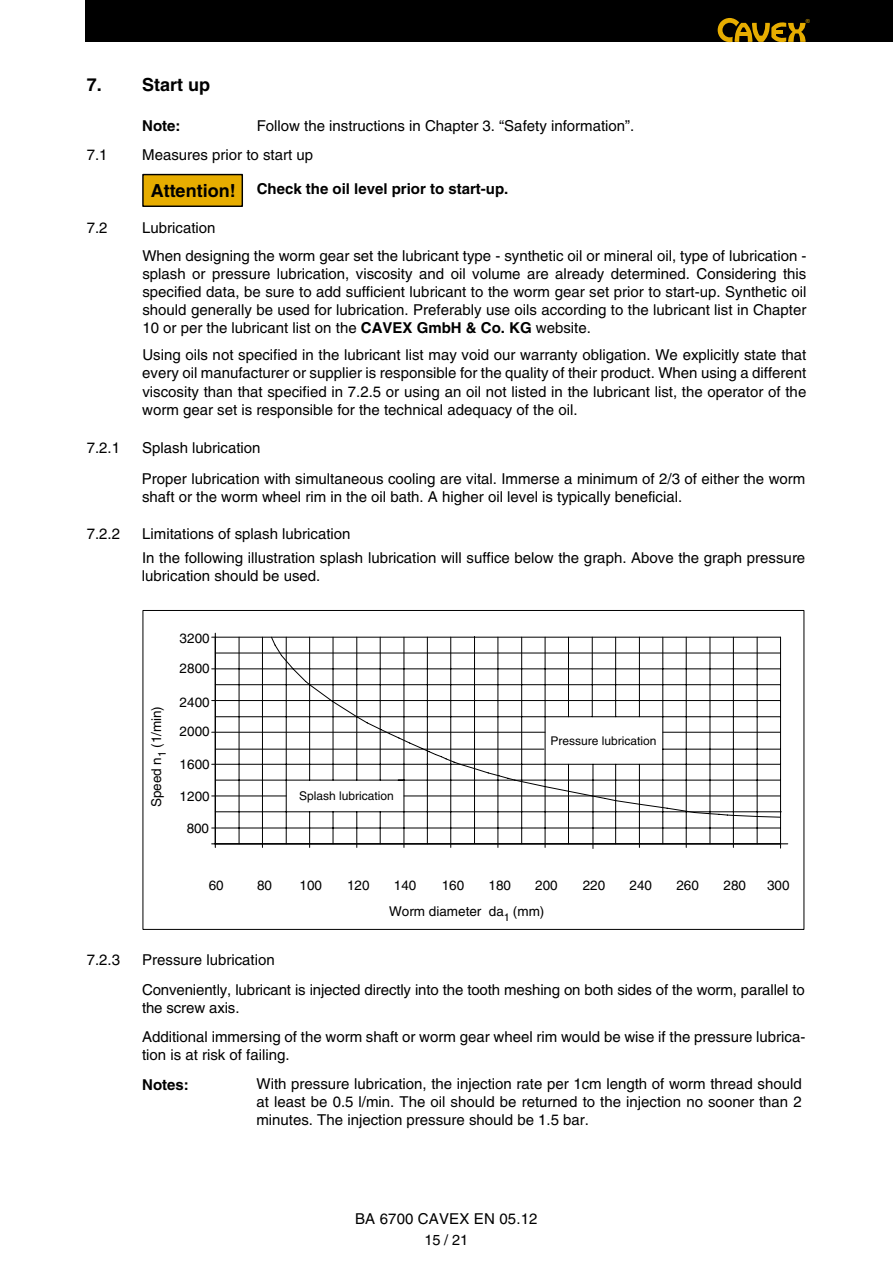
<style>
.page{position:relative;width:893px;height:1263px;background:#fff}
.page>*{position:absolute;margin:0;border:0;box-sizing:border-box;transform-origin:0 0}
.t1{font:700 18px "Helvetica";color:#000}
.t2{font:15px/18px "Helvetica";color:#000}
.t3{font:700 15px "Helvetica";color:#000}
.t4{font:14.55px "Helvetica";color:#000}
.t5{font:13.5px/29.5px "Helvetica";color:#000}
.t6{font:12px "Helvetica";color:#000}
.t7{font:5.7px "Arial";color:#e7ad00}
.s1{font-weight:700}
</style>
<div class="page">
<div style="left:142px;top:174px;width:101px;height:33px;background:#e7ad00;border:1px solid #000"></div>
<div style="left:85px;top:0;width:808px;height:42px;background:#000"></div>
<svg style="left:718px;top:18px;width:88px;height:25px"></svg>
<hr style="left:773px;top:30px;width:10px;height:4px;background:#e7ad00">
<svg style="left:143px;top:610px;width:661px;height:320px"></svg>
<p class="t1" style="left:87px;top:74px;width:125px">7. Start up</p>
<p class="t3" style="left:142px;top:117px;width:40px">Note:</p>
<p class="t2" style="left:257px;top:117px;width:379px">Follow the instructions in Chapter 3. “Safety information”.</p>
<p class="t2" style="left:87px;top:146px;width:22px">7.1</p>
<p class="t2" style="left:142px;top:146px;width:172px">Measures prior to start up</p>
<p class="t3" style="left:257px;top:180px;width:253px">Check the oil level prior to start-up.</p>
<p class="t2" style="left:87px;top:219px;width:22px">7.2</p>
<p class="t2" style="left:142px;top:219px;width:75px">Lubrication</p>
<p class="t1" style="left:151px;top:180px;width:86px">Attention!</p>
<p class="t7" style="left:806px;top:17px;width:6px">®</p>
<p class="t2" style="left:142px;top:247px;width:666px;text-align:justify">When designing the worm gear set the lubricant type - synthetic oil or mineral oil, type of lubrication - splash or pressure lubrication, viscosity and oil volume are already determined. Considering this specified data, be sure to add sufficient lubricant to the worm gear set prior to start-up. Synthetic oil should generally be used for lubrication. Preferably use oils according to the lubricant list in Chapter 10 or per the lubricant list on the <span class="s1">CAVEX GmbH &amp; Co. KG</span> website.</p>
<p class="t2" style="left:142px;top:346px;width:666px;text-align:justify">Using oils not specified in the lubricant list may void our warranty obligation. We explicitly state that every oil manufacturer or supplier is responsible for the quality of their product. When using a different viscosity than that specified in 7.2.5 or using an oil not listed in the lubricant list, the operator of the worm gear set is responsible for the technical adequacy of the oil.</p>
<p class="t2" style="left:87px;top:439px;width:35px">7.2.1</p>
<p class="t2" style="left:142px;top:439px;width:120px">Splash lubrication</p>
<p class="t2" style="left:142px;top:470px;width:665px">Proper lubrication with simultaneous cooling are vital. Immerse a minimum of 2/3 of either the worm shaft or the worm wheel rim in the oil bath. A higher oil level is typically beneficial.</p>
<p class="t2" style="left:87px;top:525px;width:35px">7.2.2</p>
<p class="t2" style="left:142px;top:525px;width:210px">Limitations of splash lubrication</p>
<p class="t2" style="left:142px;top:549px;width:665px">In the following illustration splash lubrication will suffice below the graph. Above the graph pressure lubrication should be used.</p>
<p class="t5" style="left:142px;top:807px;width:103px;rotate:-90deg">Speed n<sub>1</sub> (1/min)</p>
<p class="t5" style="left:180px;top:623px;width:32px">3200</p>
<p class="t5" style="left:180px;top:654px;width:32px">2800</p>
<p class="t5" style="left:180px;top:687px;width:32px">2400<br>2000</p>
<p class="t5" style="left:180px;top:750px;width:32px">1600</p>
<p class="t5" style="left:180px;top:781px;width:32px">1200</p>
<p class="t5" style="left:187px;top:814px;width:24px">800</p>
<p class="t6" style="left:299px;top:788px;width:96px">Splash lubrication</p>
<p class="t6" style="left:550px;top:733px;width:108px">Pressure lubrication</p>
<p class="t5" style="left:209px;top:870px;width:17px">60</p>
<p class="t5" style="left:257px;top:870px;width:17px">80</p>
<p class="t5" style="left:300px;top:870px;width:24px">100</p>
<p class="t5" style="left:347px;top:870px;width:24px">120</p>
<p class="t5" style="left:394px;top:870px;width:24px">140</p>
<p class="t5" style="left:442px;top:870px;width:24px">160</p>
<p class="t5" style="left:488px;top:870px;width:24px">180</p>
<p class="t5" style="left:535px;top:870px;width:24px">200</p>
<p class="t5" style="left:583px;top:870px;width:24px">220</p>
<p class="t5" style="left:630px;top:870px;width:24px">240</p>
<p class="t5" style="left:676px;top:870px;width:24px">260</p>
<p class="t5" style="left:724px;top:870px;width:24px">280</p>
<p class="t5" style="left:767px;top:870px;width:24px">300</p>
<p class="t5" style="left:389px;top:897px;width:157px">Worm diameter da<sub>1</sub> (mm)</p>
<p class="t2" style="left:87px;top:950px;width:35px">7.2.3</p>
<p class="t2" style="left:142px;top:950px;width:134px">Pressure lubrication</p>
<p class="t2" style="left:142px;top:981px;width:664px">Conveniently, lubricant is injected directly into the tooth meshing on both sides of the worm, parallel to the screw axis.</p>
<p class="t2" style="left:142px;top:1027px;width:665px">Additional immersing of the worm shaft or worm gear wheel rim would be wise if the pressure lubrica&shy;tion is at risk of failing.</p>
<p class="t3" style="left:142px;top:1075px;width:48px">Notes:</p>
<p class="t2" style="left:256px;top:1075px;width:547px;text-align:justify">With pressure lubrication, the injection rate per 1cm length of worm thread should at least be 0.5 l/min. The oil should be returned to the injection no sooner than 2 minutes. The injection pressure should be 1.5 bar.</p>
<p class="t2" style="left:355px;top:1210px;width:184px">BA 6700 CAVEX EN 05.12</p>
<p class="t4" style="left:424px;top:1231px;width:45px">15 / 21</p>
</div>
